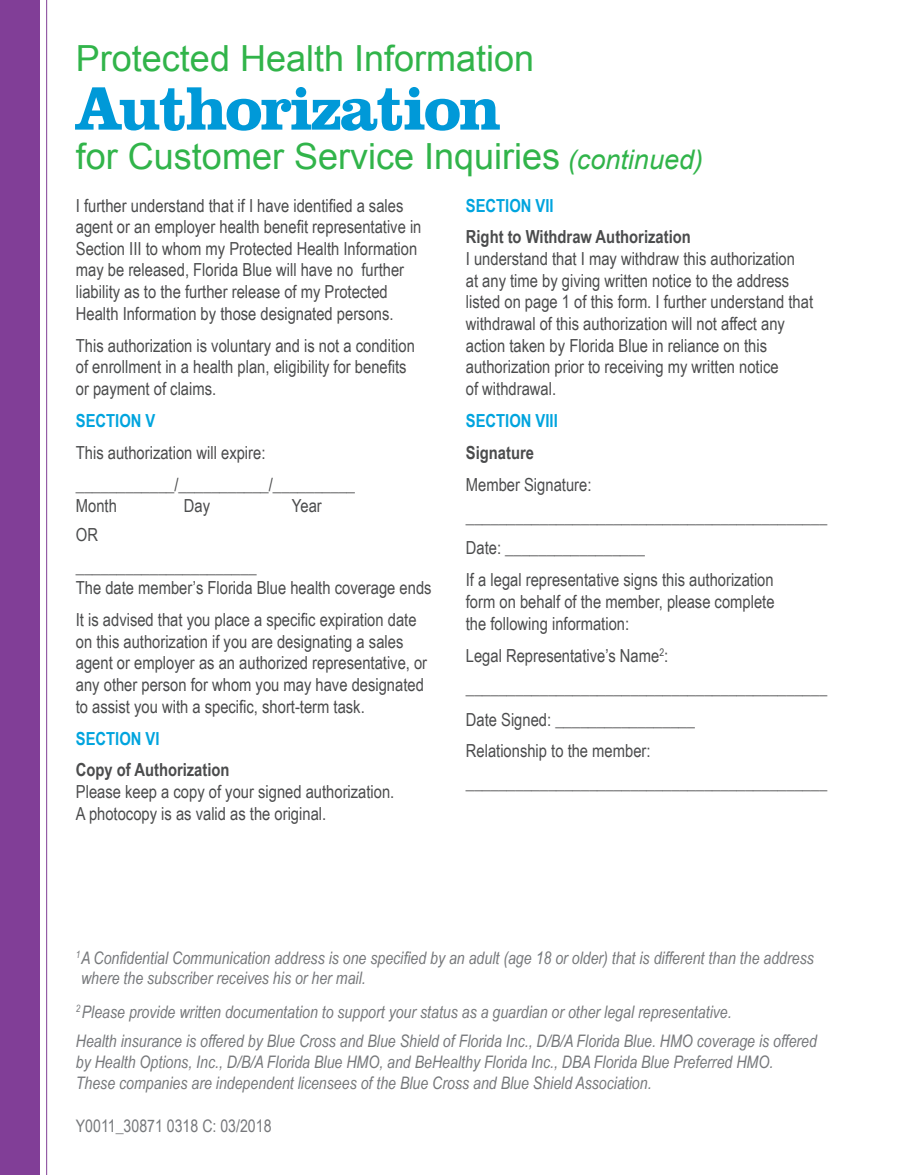
<style>
.page{position:relative;width:905px;height:1175px;background:#fff}
.page>*{position:absolute;margin:0;border:0;box-sizing:border-box;transform-origin:0 0}
.t1{font:700 63px "Clarendon BT";letter-spacing:-.035em;color:#0099d8}
.t2{font:36px "Arial";color:#31b44a}
.t3{font:18px/21.6px "Arial Narrow";color:#4b4c4d}
.t4{font:700 18px "Arial Narrow";color:#00a4de}
.t5{font:700 18px "Arial Narrow";color:#4b4c4d}
.t6{font:italic 17.25px/20.7px "Arial Narrow";color:#76787b}
.t7{font:17.25px "Arial Narrow";color:#76787b}
.s1{font-style:italic;font-size:27px}
.s2{font-weight:700}
</style>
<div class="page">
<div style="left:0;top:0;width:40px;height:1174px;background:#813e97"></div>
<hr style="left:46px;top:0;width:1px;height:1174px;background:#813e97">
<p class="t2" style="left:76px;top:35px;width:460px">Protected Health Information</p>
<p class="t1" style="left:76px;top:69px;width:426px">Authorization</p>
<p class="t2" style="left:76px;top:132px;width:628px">for Customer Service Inquiries <span class="s1">(continued)</span></p>
<p class="t3" style="left:76px;top:194px;width:347px">I further understand that if I have identified a sales agent or an employer health benefit representative in Section III to whom my Protected Health Information may be released, Florida Blue will have no further liability as to the further release of my Protected Health Information by those designated persons.</p>
<p class="t3" style="left:76px;top:334px;width:340px">This authorization is voluntary and is not a condition of enrollment in a health plan, eligibility for benefits or payment of claims.</p>
<p class="t4" style="left:76px;top:407px;width:81px">SECTION V</p>
<p class="t3" style="left:76px;top:441px;width:191px">This authorization will expire:</p>
<p class="t3" style="left:76px;top:473px;width:281px">____________/___________/__________</p>
<p class="t3" style="left:76px;top:494px;width:43px">Month</p>
<p class="t3" style="left:184px;top:494px;width:28px">Day</p>
<p class="t3" style="left:292px;top:494px;width:31px">Year</p>
<p class="t3" style="left:76px;top:523px;width:24px">OR</p>
<p class="t3" style="left:76px;top:555px;width:182px">______________________</p>
<p class="t3" style="left:76px;top:576px;width:357px">The date member’s Florida Blue health coverage ends</p>
<p class="t3" style="left:76px;top:608px;width:353px">It is advised that you place a specific expiration date on this authorization if you are designating a sales agent or employer as an authorized representative, or any other person for whom you may have designated to assist you with a specific, short-term task.</p>
<p class="t4" style="left:76px;top:724px;width:85px">SECTION VI</p>
<p class="t3" style="left:76px;top:758px;width:320px"><span class="s2">Copy of Authorization<br></span>Please keep a copy of your signed authorization.<br>A photocopy is as valid as the original.</p>
<p class="t4" style="left:466px;top:191px;width:89px">SECTION VII</p>
<p class="t3" style="left:466px;top:226px;width:349px"><span class="s2">Right to Withdraw Authorization<br></span>I understand that I may withdraw this authorization<br>at any time by giving written notice to the address listed on page 1 of this form. I further understand that withdrawal of this authorization will not affect any action taken by Florida Blue in reliance on this authorization prior to receiving my written notice<br>of withdrawal.</p>
<p class="t4" style="left:466px;top:407px;width:93px">SECTION VIII</p>
<p class="t5" style="left:466px;top:438px;width:70px">Signature</p>
<p class="t3" style="left:466px;top:473px;width:127px">Member Signature:</p>
<p class="t3" style="left:466px;top:504px;width:363px">____________________________________________</p>
<p class="t3" style="left:466px;top:536px;width:180px">Date: _________________</p>
<p class="t3" style="left:466px;top:568px;width:310px;text-align:justify">If a legal representative signs this authorization form on behalf of the member, please complete the following information:</p>
<p class="t3" style="left:466px;top:644px;width:204px">Legal Representative’s Name<sup>2</sup>:</p>
<p class="t3" style="left:466px;top:675px;width:363px">____________________________________________</p>
<p class="t3" style="left:466px;top:707px;width:230px">Date Signed: _________________</p>
<p class="t3" style="left:466px;top:739px;width:186px">Relationship to the member:</p>
<p class="t3" style="left:466px;top:771px;width:363px">____________________________________________</p>
<p class="t6" style="left:81px;top:947px;width:734px;text-indent:-5px"><sup>1</sup>A Confidential Communication address is one specified by an adult (age 18 or older) that is different than the address where the subscriber receives his or her mail.</p>
<p class="t6" style="left:76px;top:1000px;width:657px"><sup>2</sup>Please provide written documentation to support your status as a guardian or other legal representative.</p>
<p class="t6" style="left:76px;top:1030px;width:742px">Health insurance is offered by Blue Cross and Blue Shield of Florida Inc., D/B/A Florida Blue. HMO coverage is offered by Health Options, Inc., D/B/A Florida Blue HMO, and BeHealthy Florida Inc., DBA Florida Blue Preferred HMO.<br>These companies are independent licensees of the Blue Cross and Blue Shield Association.</p>
<p class="t7" style="left:76px;top:1113px;width:197px">Y0011_30871 0318 C: 03/2018</p>
</div>
